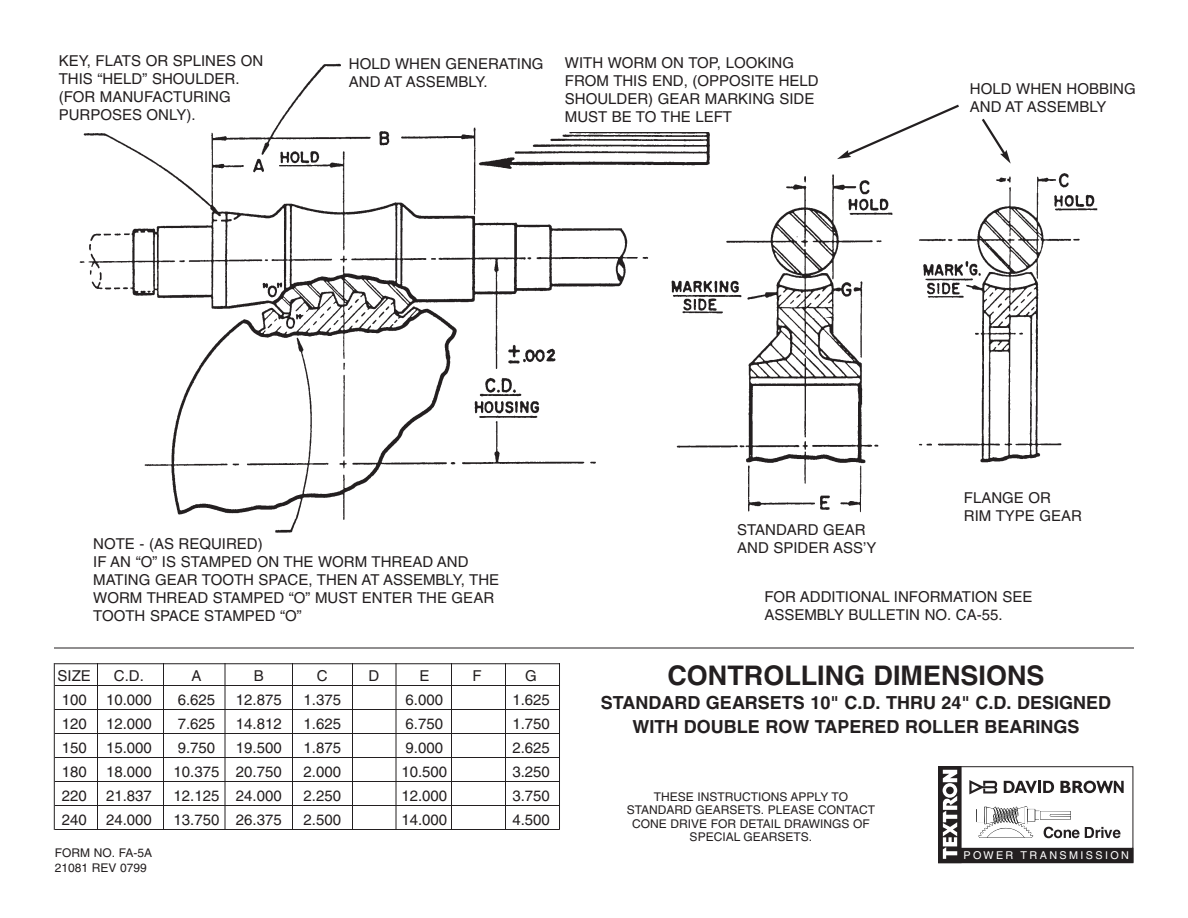
<style>
.page{position:relative;width:1188px;height:918px;background:#fff}
.page>*{position:absolute;margin:0;border:0;box-sizing:border-box;transform-origin:0 0}
.t1{font:700 27px "Helvetica";color:#231f20}
.t2{font:700 18px/24px "Helvetica";color:#231f20;text-align:center}
.t3{font:15px/18px "Helvetica";color:#231f20}
.t4{font:12px/13.5px "Helvetica";color:#231f20;text-align:center}
.t5{font:10.8px "Helvetica";letter-spacing:.22em;color:#fff}
</style>
<div class="page">
<img style="left:79px;top:63px;width:631px;height:470px">
<hr style="left:55px;top:663px;width:505px;height:1px;background:#231f20">
<hr style="left:55px;top:685px;width:505px;height:1px;background:#231f20">
<hr style="left:55px;top:709px;width:505px;height:1px;background:#231f20">
<hr style="left:55px;top:733px;width:505px;height:1px;background:#231f20">
<hr style="left:55px;top:757px;width:505px;height:1px;background:#231f20">
<hr style="left:55px;top:781px;width:505px;height:1px;background:#231f20">
<hr style="left:55px;top:805px;width:505px;height:1px;background:#231f20">
<hr style="left:55px;top:829px;width:505px;height:1px;background:#231f20">
<img style="left:668px;top:169px;width:430px;height:364px">
<div style="left:342px;top:52px;width:205px;height:44px;background:#fff"></div>
<div style="left:730px;top:520px;width:154px;height:40px;background:#fff"></div>
<div style="left:957px;top:473px;width:150px;height:71px;background:#fff"></div>
<div style="left:558px;top:51px;width:263px;height:81px;background:#fff"></div>
<div style="left:59px;top:32px;width:208px;height:97px;background:#fff"></div>
<div style="left:93px;top:524px;width:177px;height:106px;background:#fff"></div>
<hr style="left:54px;top:648px;width:1080px;height:1px;background:#231f20">
<hr style="left:97px;top:663px;width:1px;height:167px;background:#231f20">
<hr style="left:54px;top:663px;width:1px;height:167px;background:#231f20">
<hr style="left:163px;top:663px;width:1px;height:166px;background:#231f20">
<hr style="left:225px;top:663px;width:1px;height:166px;background:#231f20">
<hr style="left:292px;top:663px;width:1px;height:167px;background:#231f20">
<hr style="left:352px;top:663px;width:1px;height:167px;background:#231f20">
<hr style="left:396px;top:663px;width:1px;height:167px;background:#231f20">
<hr style="left:451px;top:663px;width:1px;height:167px;background:#231f20">
<hr style="left:505px;top:663px;width:1px;height:167px;background:#231f20">
<hr style="left:559px;top:663px;width:1px;height:167px;background:#231f20">
<svg style="left:837px;top:104px;width:122px;height:55px"></svg>
<svg style="left:982px;top:118px;width:29px;height:46px"></svg>
<svg style="left:938px;top:766px;width:196px;height:98px"></svg>
<p class="t3" style="left:59px;top:54px;width:206px">KEY, FLATS OR SPLINES ON<br>THIS “HELD” SHOULDER. (FOR MANUFACTURING<br>PURPOSES ONLY).</p>
<p class="t3" style="left:349px;top:56px;width:196px">HOLD WHEN GENERATING<br>AND AT ASSEMBLY.</p>
<p class="t3" style="left:565px;top:55px;width:255px">WITH WORM ON TOP, LOOKING<br>FROM THIS END, (OPPOSITE HELD<br>SHOULDER) GEAR MARKING SIDE<br>MUST BE TO THE LEFT</p>
<p class="t3" style="left:970px;top:81px;width:167px">HOLD WHEN HOBBING<br>AND AT ASSEMBLY</p>
<p class="t3" style="left:93px;top:536px;width:408px">NOTE - (AS REQUIRED)<br>IF AN “O” IS STAMPED ON THE WORM THREAD AND MATING GEAR TOOTH SPACE, THEN AT ASSEMBLY, THE WORM THREAD STAMPED “O” MUST ENTER THE GEAR TOOTH SPACE STAMPED “O”</p>
<p class="t3" style="left:58px;top:668px;width:35px">SIZE</p>
<p class="t3" style="left:114px;top:668px;width:31px">C.D.</p>
<p class="t3" style="left:191px;top:668px;width:12px">A</p>
<p class="t3" style="left:254px;top:668px;width:12px">B</p>
<p class="t3" style="left:317px;top:668px;width:12px">C</p>
<p class="t3" style="left:369px;top:668px;width:12px">D</p>
<p class="t3" style="left:419px;top:668px;width:12px">E</p>
<p class="t3" style="left:473px;top:668px;width:11px">F</p>
<p class="t3" style="left:525px;top:668px;width:13px">G</p>
<p class="t3" style="left:62px;top:692px;width:27px">100</p>
<p class="t3" style="left:106px;top:692px;width:47px">10.000</p>
<p class="t3" style="left:178px;top:692px;width:39px">6.625</p>
<p class="t3" style="left:236px;top:692px;width:47px">12.875</p>
<p class="t3" style="left:304px;top:692px;width:39px">1.375</p>
<p class="t3" style="left:406px;top:692px;width:39px">6.000</p>
<p class="t3" style="left:512px;top:692px;width:39px">1.625</p>
<p class="t3" style="left:62px;top:716px;width:27px">120</p>
<p class="t3" style="left:106px;top:716px;width:47px">12.000</p>
<p class="t3" style="left:178px;top:716px;width:39px">7.625</p>
<p class="t3" style="left:236px;top:716px;width:47px">14.812</p>
<p class="t3" style="left:304px;top:716px;width:39px">1.625</p>
<p class="t3" style="left:406px;top:716px;width:39px">6.750</p>
<p class="t3" style="left:512px;top:716px;width:39px">1.750</p>
<p class="t3" style="left:62px;top:740px;width:27px">150</p>
<p class="t3" style="left:106px;top:740px;width:47px">15.000</p>
<p class="t3" style="left:178px;top:740px;width:39px">9.750</p>
<p class="t3" style="left:236px;top:740px;width:47px">19.500</p>
<p class="t3" style="left:304px;top:740px;width:39px">1.875</p>
<p class="t3" style="left:406px;top:740px;width:39px">9.000</p>
<p class="t3" style="left:512px;top:740px;width:39px">2.625</p>
<p class="t3" style="left:62px;top:764px;width:27px">180</p>
<p class="t3" style="left:106px;top:764px;width:47px">18.000</p>
<p class="t3" style="left:174px;top:764px;width:110px">10.375 20.750</p>
<p class="t3" style="left:304px;top:764px;width:39px">2.000</p>
<p class="t3" style="left:401px;top:764px;width:47px">10.500</p>
<p class="t3" style="left:512px;top:764px;width:39px">3.250</p>
<p class="t3" style="left:62px;top:788px;width:27px">220</p>
<p class="t3" style="left:106px;top:788px;width:47px">21.837</p>
<p class="t3" style="left:174px;top:788px;width:110px">12.125 24.000</p>
<p class="t3" style="left:304px;top:788px;width:39px">2.250</p>
<p class="t3" style="left:401px;top:788px;width:47px">12.000</p>
<p class="t3" style="left:512px;top:788px;width:39px">3.750</p>
<p class="t3" style="left:62px;top:812px;width:27px">240</p>
<p class="t3" style="left:106px;top:812px;width:47px">24.000</p>
<p class="t3" style="left:174px;top:812px;width:110px">13.750 26.375</p>
<p class="t3" style="left:304px;top:812px;width:39px">2.500</p>
<p class="t3" style="left:401px;top:812px;width:47px">14.000</p>
<p class="t3" style="left:512px;top:812px;width:39px">4.500</p>
<p class="t3" style="left:964px;top:490px;width:120px">FLANGE OR<br>RIM TYPE GEAR</p>
<p class="t3" style="left:737px;top:522px;width:141px">STANDARD GEAR<br>AND SPIDER ASS’Y</p>
<p class="t3" style="left:764px;top:589px;width:269px">FOR ADDITIONAL INFORMATION SEE<br>ASSEMBLY BULLETIN NO. CA-55.</p>
<h1 class="t1" style="left:667px;top:666px;width:379px">CONTROLLING DIMENSIONS</h1>
<p class="t2" style="left:601px;top:692px;width:512px">STANDARD GEARSETS 10" C.D. THRU 24" C.D. DESIGNED<br>WITH DOUBLE ROW TAPERED ROLLER BEARINGS</p>
<p class="t4" style="left:627px;top:791px;width:250px">THESE INSTRUCTIONS APPLY TO<br>STANDARD GEARSETS. PLEASE CONTACT<br>CONE DRIVE FOR DETAIL DRAWINGS OF<br>SPECIAL GEARSETS.</p>
<p class="t4" style="left:55px;top:847px;width:99px;line-height:14.4px;text-align:left">FORM NO. FA-5A<br>21081 REV 0799</p>
<p class="t5" style="left:963px;top:851px;width:167px">POWER TRANSMISSION</p>
</div>
